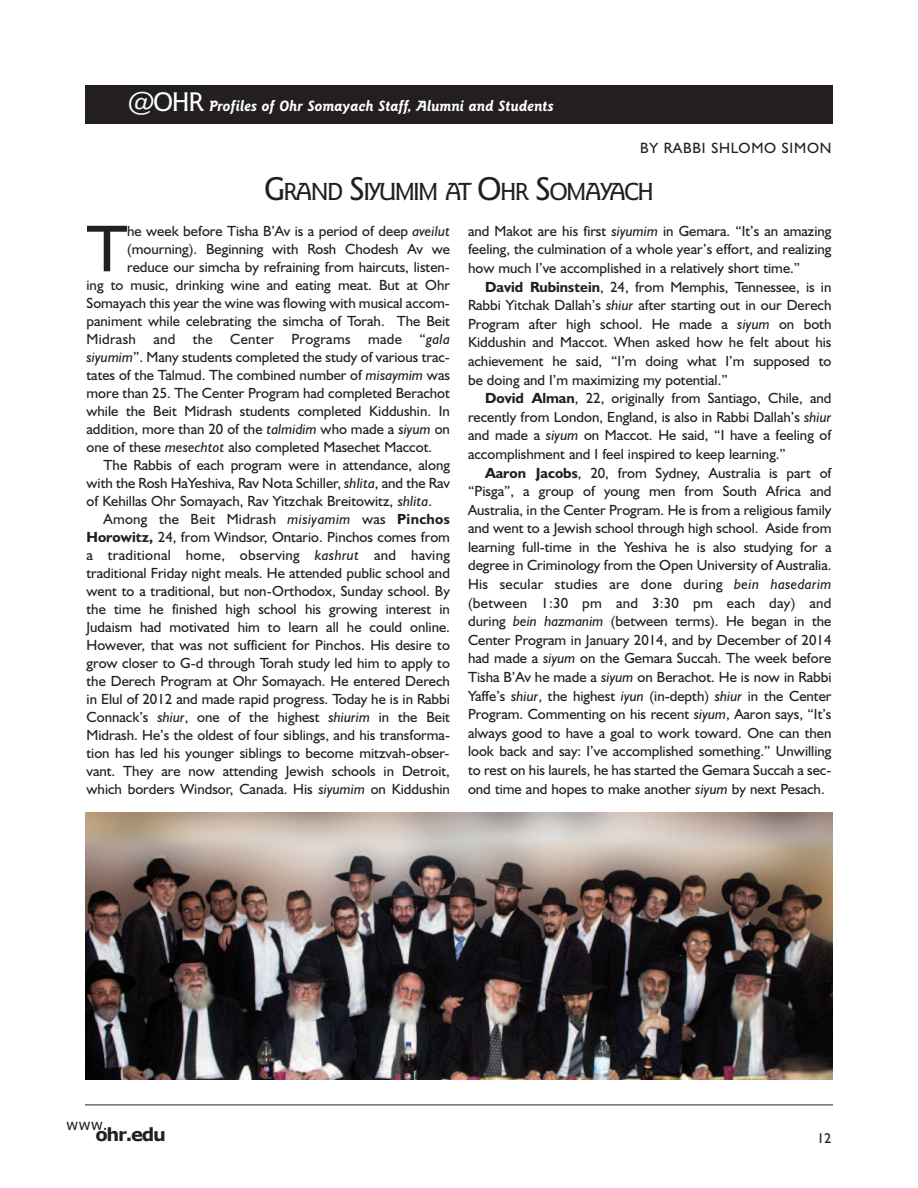
<style>
.page{position:relative;width:918px;height:1188px;background:#fff}
.page>*{position:absolute;margin:0;border:0;box-sizing:border-box;transform-origin:0 0}
.t1{font:66.6px "Humanist 521 BT";color:#231f20}
.t2{font:500 24.75px "Goudy Sans IT Cby BT";letter-spacing:-.07em;color:#231f20}
.t3{font:700 18px "Verdana";letter-spacing:-.07em;color:#231f20}
.t4{font:italic 700 15px "Goudy Sans IT Cby BT";color:#fff}
.t5{font:15px "Humanist 521 BT";letter-spacing:.05em;color:#231f20}
.t6{font:15px "Verdana";color:#231f20}
.t7{font:14.85px/18.6px "Humanist 521 BT";color:#231f20;text-align:justify}
.t8{font:14.85px "Humanist 521 BT";letter-spacing:.02em;color:#231f20}
.t9{font:14.25px "Humanist 521 BT";color:#231f20}
.s1{font-weight:500;font-style:normal;font-size:27px}
.s2{font-size:33px}
.s3{font-style:italic}
.s4{font-weight:700}
</style>
<div class="page">
<hr style="left:85px;top:1105px;width:748px;height:1px;background:#231f20">
<div style="left:85px;top:85px;width:748px;height:38px;background:#231f20"></div>
<img style="left:85px;top:812px;width:748px;height:268px">
<p class="t4" style="left:128px;top:97px;width:428px"><span class="s1">@OHR</span> Profiles of Ohr Somayach Staff, Alumni and Students</p>
<p class="t5" style="left:640px;top:139px;width:193px">BY RABBI SHLOMO SIMON</p>
<h2 class="t2" style="left:264px;top:177px;width:391px"><span class="s2">G</span>RAND <span class="s2">S</span>IYUMIM AT <span class="s2">O</span>HR <span class="s2">S</span>OMAYACH</h2>
<h1 class="t1" style="left:87px;top:209px;width:42px">T</h1>
<p class="t7" style="left:127px;top:221px;width:324px">he week before Tisha B’Av is a period of deep <span class="s3">aveilut</span></p>
<p class="t7" style="left:127px;top:239px;width:324px">(mourning). Beginning with Rosh Chodesh Av we</p>
<p class="t7" style="left:127px;top:257px;width:324px">reduce our simcha by refraining from haircuts, listen-</p>
<p class="t7" style="left:87px;top:275px;width:365px">ing to music, drinking wine and eating meat. But at Ohr</p>
<p class="t7" style="left:87px;top:293px;width:365px">Somayach this year the wine was flowing with musical accom-</p>
<p class="t7" style="left:87px;top:311px;width:365px">paniment while celebrating the simcha of Torah. The Beit</p>
<p class="t8" style="left:87px;top:330px;width:365px">Midrash and the Center Programs made “<span class="s3">gala</span></p>
<p class="t7" style="left:87px;top:347px;width:365px"><span class="s3">siyumim</span>”. Many students completed the study of various trac-</p>
<p class="t7" style="left:87px;top:365px;width:365px">tates of the Talmud. The combined number of <span class="s3">misaymim</span> was</p>
<p class="t7" style="left:87px;top:383px;width:365px">more than 25. The Center Program had completed Berachot</p>
<p class="t7" style="left:87px;top:401px;width:365px">while the Beit Midrash students completed Kiddushin. In</p>
<p class="t7" style="left:87px;top:419px;width:365px">addition, more than 20 of the <span class="s3">talmidim</span> who made a <span class="s3">siyum</span> on</p>
<p class="t7" style="left:87px;top:437px;width:347px">one of these <span class="s3">mesechtot</span> also completed Masechet Maccot.</p>
<p class="t7" style="left:104px;top:455px;width:348px">The Rabbis of each program were in attendance, along</p>
<p class="t7" style="left:87px;top:473px;width:365px">with the Rosh HaYeshiva, Rav Nota Schiller, <span class="s3">shlita</span>, and the Rav</p>
<p class="t7" style="left:87px;top:491px;width:347px">of Kehillas Ohr Somayach, Rav Yitzchak Breitowitz, <span class="s3">shlita</span>.</p>
<p class="t8" style="left:104px;top:510px;width:348px">Among the Beit Midrash <span class="s3">misiyamim</span> was <span class="s4">Pinchos</span></p>
<p class="t7" style="left:87px;top:527px;width:365px"><span class="s4">Horowitz,</span> 24, from Windsor, Ontario. Pinchos comes from</p>
<p class="t8" style="left:87px;top:546px;width:365px">a traditional home, observing <span class="s3">kashrut</span> and having</p>
<p class="t7" style="left:87px;top:563px;width:365px">traditional Friday night meals. He attended public school and</p>
<p class="t7" style="left:87px;top:581px;width:365px">went to a traditional, but non-Orthodox, Sunday school. By</p>
<p class="t7" style="left:87px;top:599px;width:365px">the time he finished high school his growing interest in</p>
<p class="t7" style="left:87px;top:617px;width:365px">Judaism had motivated him to learn all he could online.</p>
<p class="t7" style="left:87px;top:635px;width:365px">However, that was not sufficient for Pinchos. His desire to</p>
<p class="t7" style="left:87px;top:653px;width:365px">grow closer to G-d through Torah study led him to apply to</p>
<p class="t7" style="left:87px;top:671px;width:365px">the Derech Program at Ohr Somayach. He entered Derech</p>
<p class="t7" style="left:87px;top:689px;width:365px">in Elul of 2012 and made rapid progress. Today he is in Rabbi</p>
<p class="t7" style="left:87px;top:707px;width:365px">Connack’s <span class="s3">shiur</span>, one of the highest <span class="s3">shiurim</span> in the Beit</p>
<p class="t7" style="left:87px;top:725px;width:365px">Midrash. He’s the oldest of four siblings, and his transforma-</p>
<p class="t7" style="left:87px;top:743px;width:364px">tion has led his younger siblings to become mitzvah-obser-</p>
<p class="t7" style="left:87px;top:761px;width:365px">vant. They are now attending Jewish schools in Detroit,</p>
<p class="t7" style="left:87px;top:779px;width:365px">which borders Windsor, Canada. His <span class="s3">siyumim</span> on Kiddushin</p>
<p class="t7" style="left:468px;top:221px;width:365px">and Makot are his first <span class="s3">siyumim</span> in Gemara. “It’s an amazing feeling, the culmination of a whole year’s effort, and realizing how much I’ve accomplished in a relatively short time.”</p>
<p class="t7" style="left:468px;top:277px;width:365px;text-indent:17px"><span class="s4">David Rubinstein</span>, 24, from Memphis, Tennessee, is in Rabbi Yitchak Dallah’s <span class="s3">shiur</span> after starting out in our Derech Program after high school. He made a <span class="s3">siyum</span> on both Kiddushin and Maccot. When asked how he felt about his achievement he said, “I’m doing what I’m supposed to be doing and I’m maximizing my potential.”</p>
<p class="t7" style="left:468px;top:389px;width:365px;text-indent:17px"><span class="s4">Dovid Alman</span>, 22, originally from Santiago, Chile, and recently from London, England, is also in Rabbi Dallah’s <span class="s3">shiur </span>and made a <span class="s3">siyum</span> on Maccot. He said, “I have a feeling of accomplishment and I feel inspired to keep learning.”</p>
<p class="t7" style="left:468px;top:463px;width:365px;text-indent:17px"><span class="s4">Aaron Jacobs</span>, 20, from Sydney, Australia is part of “Pisga”, a group of young men from South Africa and Australia, in the Center Program. He is from a religious family and went to a Jewish school through high school. Aside from learning full-time in the Yeshiva he is also studying for a degree in Criminology from the Open University of Australia.<br>His secular studies are done during <span class="s3">bein hasedarim </span>(between 1:30 pm and 3:30 pm each day) and during <span class="s3">bein hazmanim</span> (between terms). He began in the Center Program in January 2014, and by December of 2014 had made a <span class="s3">siyum</span> on the Gemara Succah. The week before Tisha B’Av he made a <span class="s3">siyum</span> on Berachot. He is now in Rabbi Yaffe’s <span class="s3">shiur</span>, the highest <span class="s3">iyun</span> (in-depth) <span class="s3">shiur</span> in the Center Program. Commenting on his recent <span class="s3">siyum</span>, Aaron says, “It’s always good to have a goal to work toward. One can then look back and say: I’ve accomplished something.” Unwilling to rest on his laurels, he has started the Gemara Succah a sec&shy;ond time and hopes to make another <span class="s3">siyum</span> by next Pesach.</p>
<p class="t6" style="left:66px;top:1115px;width:43px">www.</p>
<p class="t3" style="left:96px;top:1123px;width:72px">ohr.edu</p>
<p class="t9" style="left:817px;top:1130px;width:16px">12</p>
</div>
